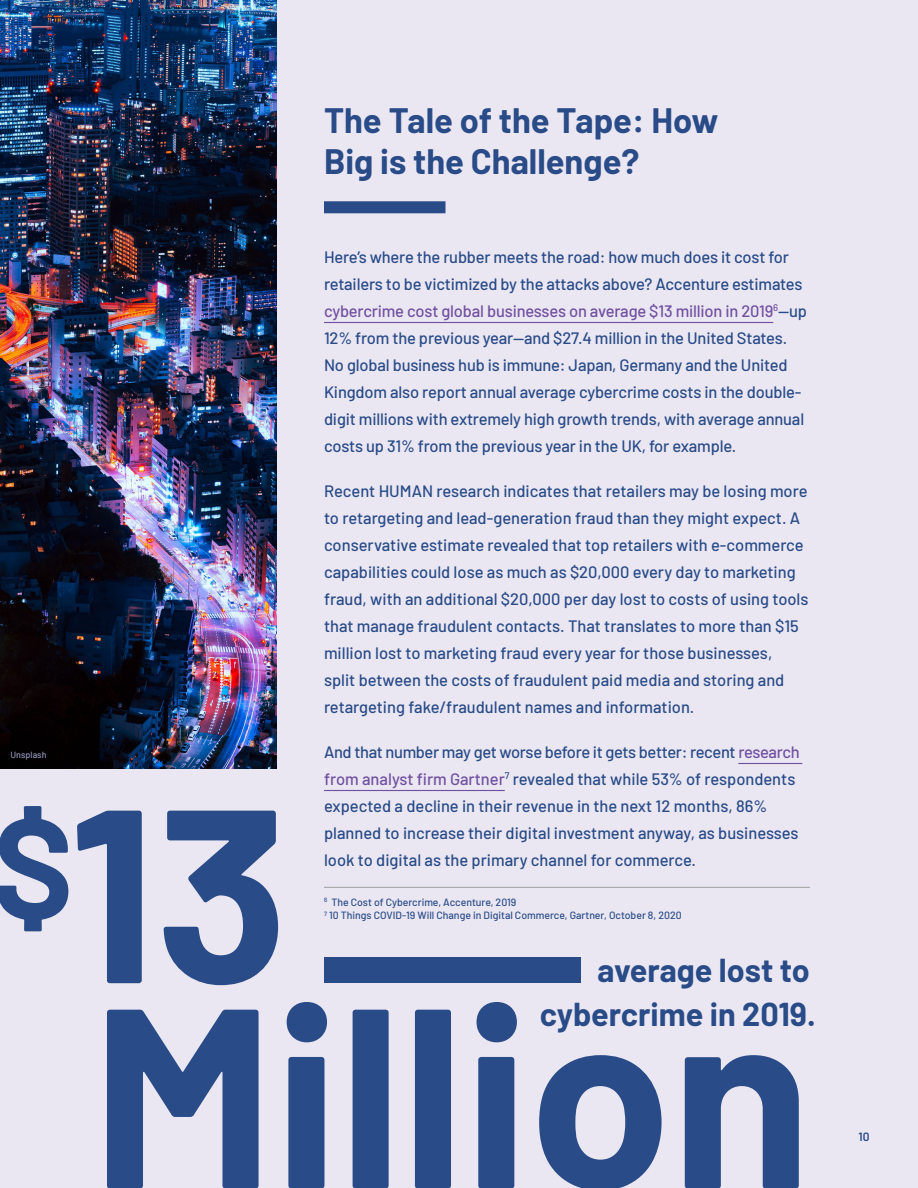
<style>
.page{position:relative;width:918px;height:1188px;background:#eae7f2}
.page>*{position:absolute;margin:0;border:0;box-sizing:border-box;transform-origin:0 0}
.Body{font:700 255.6px "Barlow";color:#294b87}
.Body-2{font:700 246.6px "Barlow";color:#294b87}
.t1{font:700 34.5px/41.4px "Barlow";color:#294b87}
.Body-3{font:700 32.4px/43.5px "Barlow";color:#294b87;text-align:right}
.Body-4{font:500 16.5px/27px "Barlow";letter-spacing:-.01em;color:#294b87}
.t2{font:600 12px "Barlow";color:#294b87}
.Footnotes{font:500 10.5px "Barlow";color:#294b87}
.Footnotes-2{font:500 9px "Barlow";color:#9497bb}
.s1{color:#7150a0}
</style>
<div class="page">
<div style="left:324px;top:201px;width:122px;height:12px;background:#294b87"></div>
<hr style="left:324px;top:322px;width:449px;height:1px;background:#7150a0">
<hr style="left:738px;top:763px;width:64px;height:1px;background:#7150a0">
<hr style="left:324px;top:790px;width:181px;height:1px;background:#7150a0">
<img style="left:0;top:0;width:277px;height:769px">
<hr style="left:324px;top:887px;width:486px;height:1px;background:#9d9fa2">
<div style="left:324px;top:957px;width:256px;height:26px;background:#294b87"></div>
<p class="t1" style="left:324px;top:97px;width:396px">The Tale of the Tape: How<br>Big is the Challenge?</p>
<p class="Body-4" style="left:324px;top:242px;width:485px">Here’s where the rubber meets the road: how much does it cost for retailers to be victimized by the attacks above? Accenture estimates <span class="s1">cybercrime cost global businesses on average $13 million in 2019</span><sup>6</sup>—up 12% from the previous year—and $27.4 million in the United States.<br>No global business hub is immune: Japan, Germany and the United Kingdom also report annual average cybercrime costs in the double&shy;digit millions with extremely high growth trends, with average annual costs up 31% from the previous year in the UK, for example.</p>
<p class="Body-4" style="left:324px;top:476px;width:486px">Recent HUMAN research indicates that retailers may be losing more to retargeting and lead-generation fraud than they might expect. A conservative estimate revealed that top retailers with e-commerce capabilities could lose as much as $20,000 every day to marketing fraud, with an additional $20,000 per day lost to costs of using tools that manage fraudulent contacts. That translates to more than $15 million lost to marketing fraud every year for those businesses,<br>split between the costs of fraudulent paid media and storing and retargeting fake/fraudulent names and information.</p>
<p class="Body-4" style="left:324px;top:737px;width:477px">And that number may get worse before it gets better: recent <span class="s1">research from analyst firm Gartner</span><sup>7</sup> revealed that while 53% of respondents expected a decline in their revenue in the next 12 months, 86% planned to increase their digital investment anyway, as businesses look to digital as the primary channel for commerce.</p>
<p class="Footnotes" style="left:324px;top:894px;width:194px"><sup>6</sup> The Cost of Cybercrime, Accenture, 2019</p>
<p class="Footnotes" style="left:324px;top:908px;width:359px"><sup>7</sup> 10 Things COVID-19 Will Change in Digital Commerce, Gartner, October 8, 2020</p>
<p class="Body-3" style="left:540px;top:946px;width:277px">average lost to cybercrime in 2019.</p>
<p class="Footnotes-2" style="left:10px;top:748px;width:38px">Unsplash</p>
<p class="Body-2" style="left:-8px;top:712px;width:298px"><sup>$</sup>13</p>
<p class="Body" style="left:91px;top:907px;width:721px">Million</p>
<p class="t2" style="left:858px;top:1127px;width:13px">10</p>
</div>
